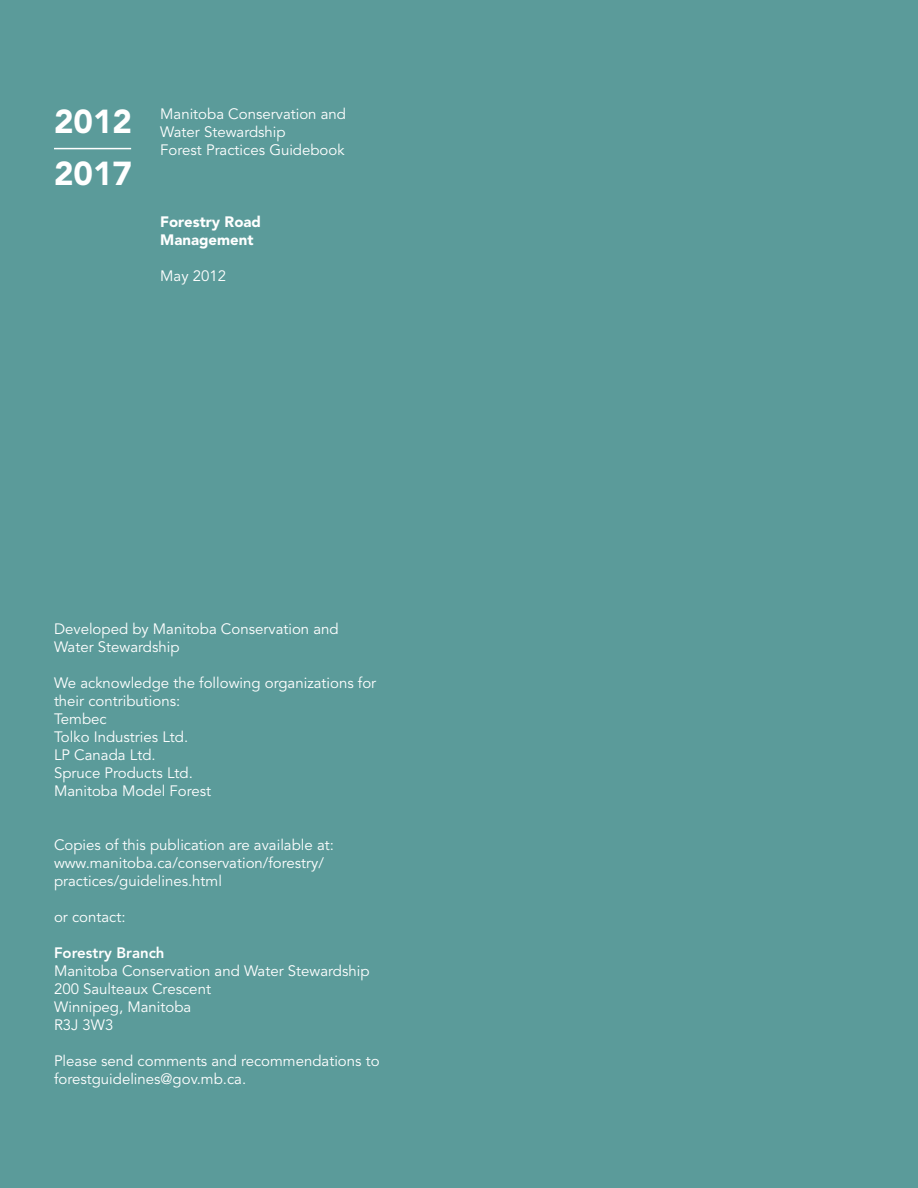
<style>
.page{position:relative;width:918px;height:1188px;background:#5b9b9a}
.page>*{position:absolute;margin:0;border:0;box-sizing:border-box;transform-origin:0 0}
.t1{font:900 33px/51.6px "Avenir";color:#fff}
.t2{font:15px/18px "Avenir";color:#fff}
.t3{font:900 15px/18px "Avenir";color:#fff}
.t4{font:800 15px "Avenir";color:#fff}
</style>
<div class="page">
<hr style="left:54px;top:148px;width:77px;height:1px;background:#fff">
<h1 class="t1" style="left:54px;top:96px;width:80px">2012<br>2017</h1>
<p class="t2" style="left:160px;top:106px;width:187px">Manitoba Conservation and<br>Water Stewardship<br>Forest Practices Guidebook</p>
<p class="t3" style="left:160px;top:213px;width:102px">Forestry Road<br>Management</p>
<p class="t2" style="left:160px;top:268px;width:67px">May 2012</p>
<p class="t2" style="left:54px;top:620px;width:286px">Developed by Manitoba Conservation and<br>Water Stewardship</p>
<p class="t2" style="left:54px;top:674px;width:324px">We acknowledge the following organizations for their contributions:<br>Tembec<br>Tolko Industries Ltd.<br>LP Canada Ltd.<br>Spruce Products Ltd.<br>Manitoba Model Forest</p>
<p class="t2" style="left:54px;top:836px;width:281px">Copies of this publication are available at: www.manitoba.ca/conservation/forestry/ practices/guidelines.html</p>
<p class="t2" style="left:54px;top:908px;width:73px">or contact:</p>
<p class="t4" style="left:54px;top:944px;width:112px">Forestry Branch</p>
<p class="t2" style="left:54px;top:962px;width:317px">Manitoba Conservation and Water Stewardship<br>200 Saulteaux Crescent<br>Winnipeg, Manitoba<br>R3J 3W3</p>
<p class="t2" style="left:54px;top:1052px;width:327px">Please send comments and recommendations to forestguidelines@gov.mb.ca.</p>
</div>
